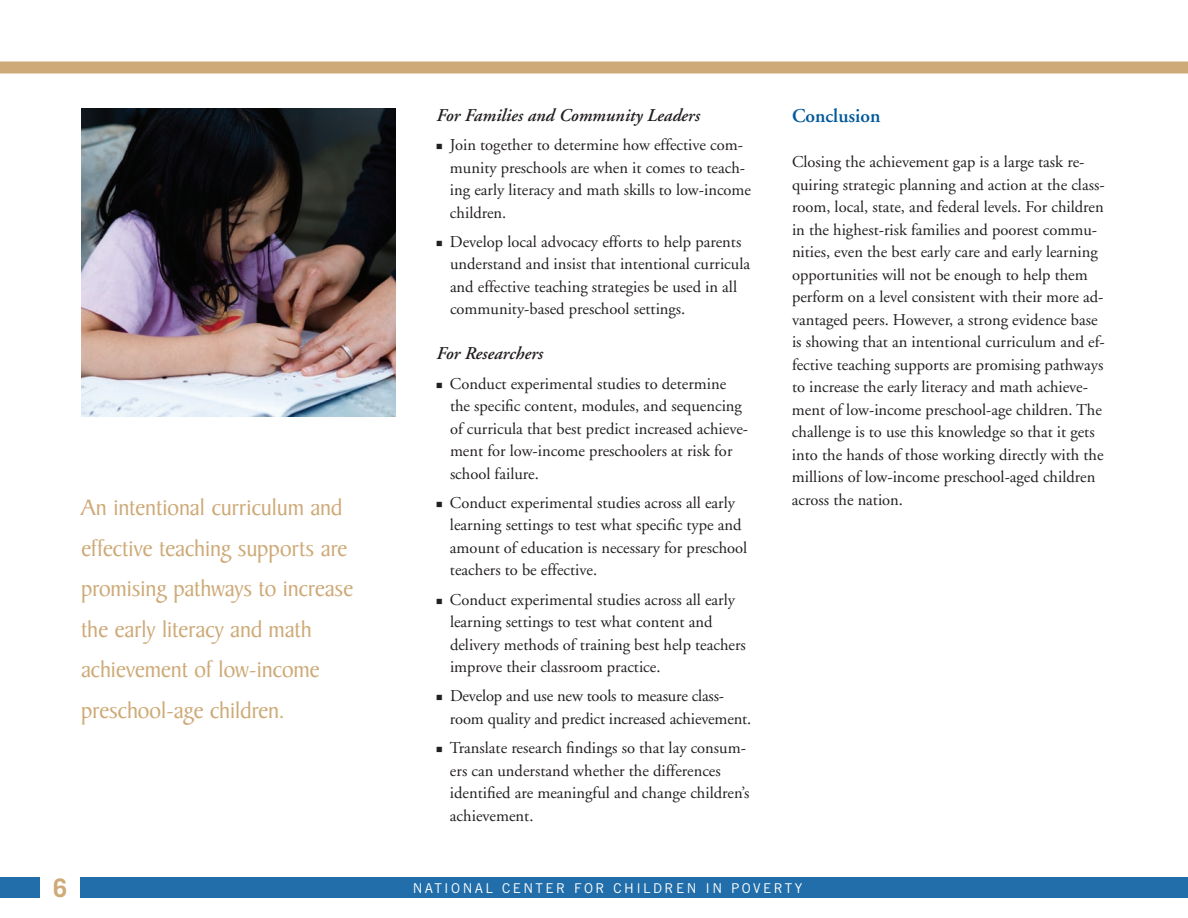
<style>
.page{position:relative;width:1188px;height:918px;background:#fff}
.page>*{position:absolute;margin:0;border:0;box-sizing:border-box;transform-origin:0 0}
.t1{font:700 25.5px "Trade Gothic";color:#ceaa78}
.t2{font:24px/40.5px "Baker Signet";letter-spacing:-.015em;color:#ceaa78}
.t3{font:600 19.5px "Adobe Garamond";color:#00599b}
.t4{font:italic 600 18px "Adobe Garamond";color:#231f20}
.t5{font:16.5px/22.5px "Adobe Garamond";color:#231f20}
.t6{font:13.5px "Trade Gothic";letter-spacing:.18em;color:#fff}
</style>
<div class="page">
<div style="left:0;top:878px;width:1188px;height:20px;background:#216eaa"></div>
<div style="left:0;top:62px;width:1188px;height:12px;background:#ceaa78"></div>
<div style="left:40px;top:864px;width:40px;height:45px;background:#fff"></div>
<img style="left:81px;top:108px;width:315px;height:309px">
<h2 class="t2" style="left:81px;top:488px;width:274px">An intentional curriculum and effective teaching supports are promising pathways to increase the early literacy and math achievement of low-income preschool-age children.</h2>
<p class="t4" style="left:436px;top:105px;width:265px">For Families and Community Leaders</p>
<p class="t5" style="left:450px;top:134px;width:303px">Join together to determine how effective com&shy;munity preschools are when it comes to teach&shy;ing early literacy and math skills to low-income children.</p>
<p class="t5" style="left:450px;top:231px;width:302px">Develop local advocacy efforts to help parents understand and insist that intentional curricula and effective teaching strategies be used in all community-based preschool settings.</p>
<p class="t4" style="left:436px;top:344px;width:108px">For Researchers</p>
<p class="t5" style="left:450px;top:373px;width:300px">Conduct experimental studies to determine the specific content, modules, and sequencing of curricula that best predict increased achieve&shy;ment for low-income preschoolers at risk for school failure.</p>
<p class="t5" style="left:450px;top:492px;width:299px">Conduct experimental studies across all early learning settings to test what specific type and amount of education is necessary for preschool teachers to be effective.</p>
<p class="t5" style="left:450px;top:589px;width:297px">Conduct experimental studies across all early learning settings to test what content and delivery methods of training best help teachers improve their classroom practice.</p>
<p class="t5" style="left:450px;top:685px;width:303px">Develop and use new tools to measure class&shy;room quality and predict increased achievement.</p>
<p class="t5" style="left:450px;top:737px;width:301px">Translate research findings so that lay consum&shy;ers can understand whether the differences identified are meaningful and change children’s achievement.</p>
<p class="t3" style="left:792px;top:105px;width:90px">Conclusion</p>
<p class="t5" style="left:792px;top:151px;width:314px">Closing the achievement gap is a large task re&shy;quiring strategic planning and action at the class&shy;room, local, state, and federal levels. For children in the highest-risk families and poorest commu&shy;nities, even the best early care and early learning opportunities will not be enough to help them perform on a level consistent with their more ad&shy;vantaged peers. However, a strong evidence base is showing that an intentional curriculum and ef&shy;fective teaching supports are promising pathways to increase the early literacy and math achieve&shy;ment of low-income preschool-age children. The challenge is to use this knowledge so that it gets into the hands of those working directly with the millions of low-income preschool-aged children across the nation.</p>
<h1 class="t1" style="left:53px;top:872px;width:16px">6</h1>
<p class="t6" style="left:413px;top:880px;width:391px">NATIONAL CENTER FOR CHILDREN IN POVERTY</p>
</div>
